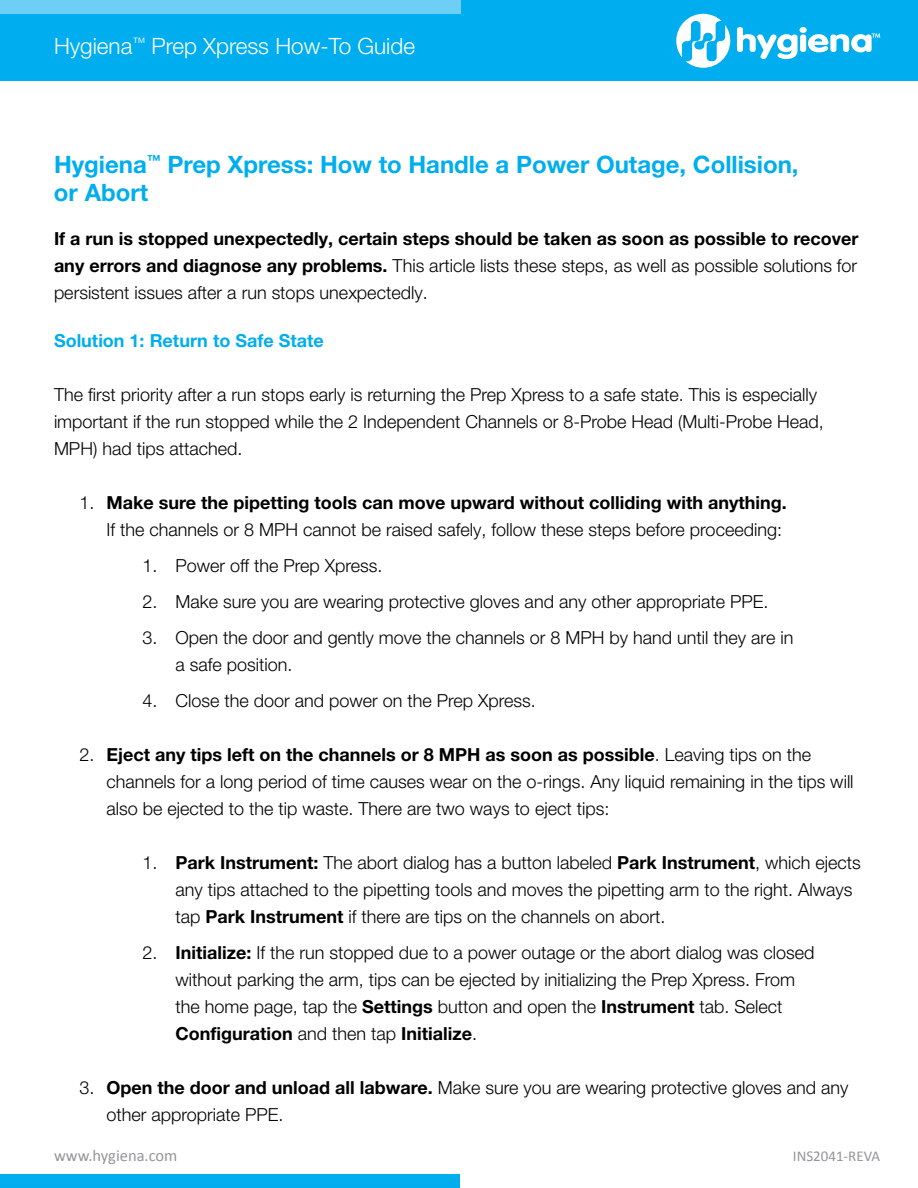
<style>
.page{position:relative;width:918px;height:1188px;background:#fff}
.page>*{position:absolute;margin:0;border:0;box-sizing:border-box;transform-origin:0 0}
.t1{font:700 24px/28.8px "Helvetica Neue LT Pro";color:#00aeef}
.t2{font:300 22.5px "Helvetica Neue LT Pro";color:#fff}
.t3{font:300 18px/27px "Helvetica Neue LT Pro";color:#000}
.t4{font:700 18px/27px "Helvetica Neue LT Pro";color:#000;text-align:justify}
.t5{font:700 18px "Helvetica Neue LT Pro";color:#00aeef}
.t6{font:16.5px "Calibri";color:#939598}
.t7{font:15px "Calibri";color:#939598}
.s1{font-weight:300}
.s2{font-weight:700}
</style>
<div class="page">
<div style="left:0;top:0;width:918px;height:81px;background:#00aeef"></div>
<div style="left:0;top:0;width:460px;height:14px;background:#6dcff6"></div>
<div style="left:0;top:1174px;width:460px;height:14px;background:#00aeef"></div>
<svg style="left:737px;top:27px;width:143px;height:32px"></svg>
<svg style="left:676px;top:14px;width:54px;height:54px"></svg>
<p class="t2" style="left:54px;top:32px;width:363px">Hygiena<sup>™</sup> Prep Xpress How-To Guide</p>
<h1 class="t1" style="left:54px;top:149px;width:746px">Hygiena<sup>™</sup> Prep Xpress: How to Handle a Power Outage, Collision, or Abort</h1>
<p class="t4" style="left:54px;top:224px;width:806px">If a run is stopped unexpectedly, certain steps should be taken as soon as possible to recover any errors and diagnose any problems. <span class="s1">This article lists these steps, as well as possible solutions for persistent issues after a run stops unexpectedly.</span></p>
<p class="t5" style="left:54px;top:330px;width:271px">Solution 1: Return to Safe State</p>
<p class="t3" style="left:54px;top:381px;width:771px">The first priority after a run stops early is returning the Prep Xpress to a safe state. This is especially important if the run stopped while the 2 Independent Channels or 8-Probe Head (Multi-Probe Head,<br>MPH) had tips attached.</p>
<p class="t3" style="left:80px;top:489px;width:709px;text-align:right">1. <span class="s2">Make sure the pipetting tools can move upward without colliding with anything.<br></span>If the channels or 8 MPH cannot be raised safely, follow these steps before proceeding:</p>
<p class="t3" style="left:143px;top:552px;width:242px">1. Power off the Prep Xpress.</p>
<p class="t3" style="left:143px;top:588px;width:627px">2. Make sure you are wearing protective gloves and any other appropriate PPE.</p>
<p class="t3" style="left:176px;top:624px;width:619px;text-indent:-33px">3. Open the door and gently move the channels or 8 MPH by hand until they are in a safe position.</p>
<p class="t3" style="left:143px;top:687px;width:395px">4. Close the door and power on the Prep Xpress.</p>
<p class="t3" style="left:107px;top:741px;width:749px;text-indent:-27px">2. <span class="s2">Eject any tips left on the channels or 8 MPH as soon as possible</span>. Leaving tips on the channels for a long period of time causes wear on the o-rings. Any liquid remaining in the tips will also be ejected to the tip waste. There are two ways to eject tips:</p>
<p class="t3" style="left:175px;top:849px;width:687px;text-indent:-33px">1. <span class="s2">Park Instrument:</span> The abort dialog has a button labeled <span class="s2">Park Instrument</span>, which ejects any tips attached to the pipetting tools and moves the pipetting arm to the right. Always tap <span class="s2">Park Instrument</span> if there are tips on the channels on abort.</p>
<p class="t3" style="left:175px;top:939px;width:641px;text-indent:-33px">2. <span class="s2">Initialize:</span> If the run stopped due to a power outage or the abort dialog was closed without parking the arm, tips can be ejected by initializing the Prep Xpress. From the home page, tap the <span class="s2">Settings</span> button and open the <span class="s2">Instrument</span> tab. Select <span class="s2">Configuration</span> and then tap <span class="s2">Initialize</span>.</p>
<p class="t3" style="left:107px;top:1074px;width:744px;text-indent:-27px">3. <span class="s2">Open the door and unload all labware.</span> Make sure you are wearing protective gloves and any other appropriate PPE.</p>
<p class="t6" style="left:54px;top:1145px;width:125px">www.hygiena.com</p>
<p class="t7" style="left:793px;top:1147px;width:89px">INS2041-REVA</p>
</div>
